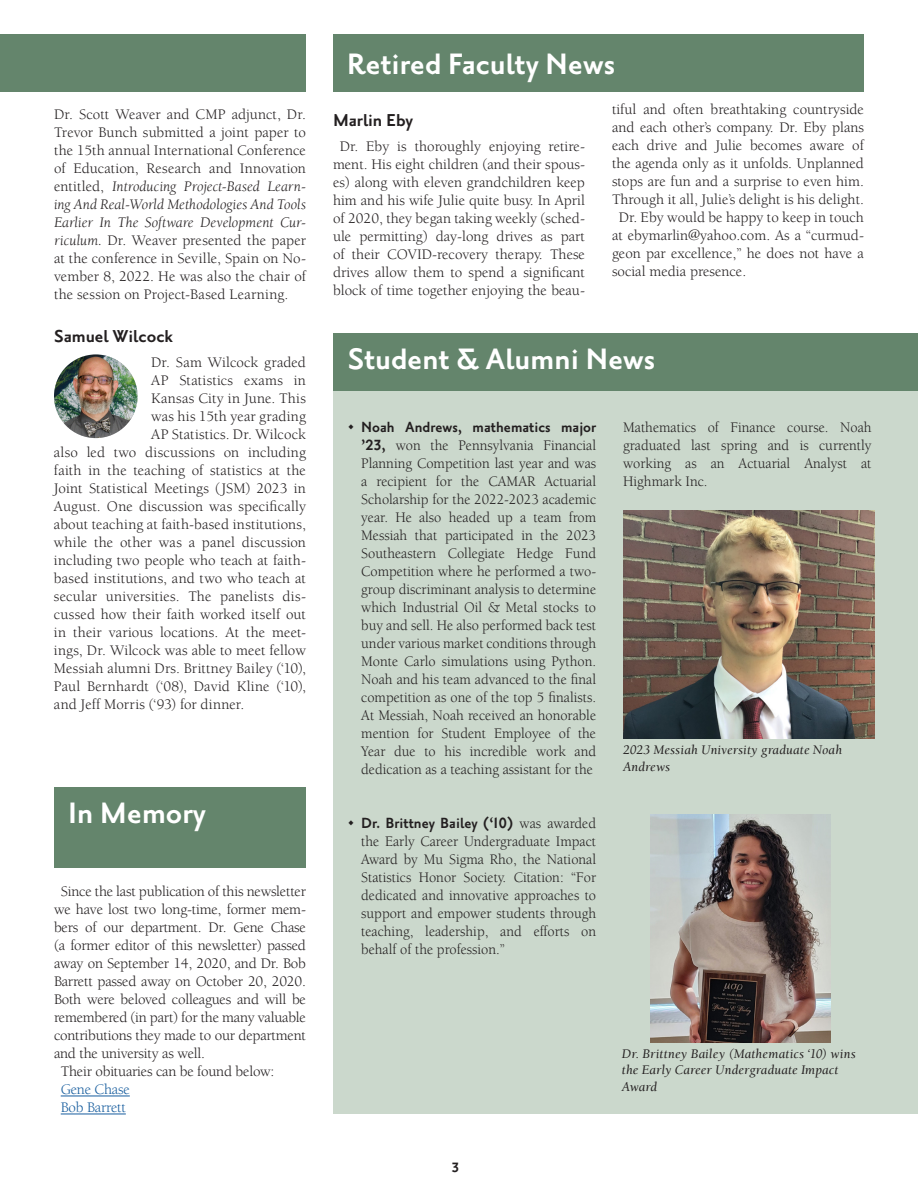
<style>
.page{position:relative;width:918px;height:1188px;background:#fff}
.page>*{position:absolute;margin:0;border:0;box-sizing:border-box;transform-origin:0 0}
.t1{font:700 36px "Priori Sans OT";color:#fff}
.t2{font:700 21px "Priori Sans OT";color:#231f20}
.t3{font:700 18px "Priori Sans OT";color:#231f20;scale:.96 1}
.t4{font:700 16.5px "Priori Sans OT";color:#231f20}
.t5{font:15px/18px "Berkeley Std";color:#231f20;text-align:center}
.t6{font:15px/18px "Berkeley Std";color:#231f20;text-align:justify;scale:.96 1}
.t7{font:15px "Berkeley Std";letter-spacing:.02em;color:#231f20}
.t8{font:15px/18px "Berkeley Std";letter-spacing:-.015em;color:#175d9e}
.t9{font:italic 13.5px/16.5px "Berkeley Std";letter-spacing:.01em;color:#231f20}
.s1{font-style:italic}
.s2{font-family:"Priori Sans OT";font-weight:700;font-size:18px}
.s3{font-family:"Berkeley Std";font-weight:400;font-size:15px}
</style>
<div class="page">
<div style="left:0;top:35px;width:306px;height:57px;background:#64856c"></div>
<div style="left:333px;top:34px;width:531px;height:58px;background:#64856c"></div>
<hr style="left:61px;top:1096px;width:69px;height:1px;background:#175d9e">
<hr style="left:61px;top:1114px;width:65px;height:1px;background:#175d9e">
<img style="left:54px;top:354px;width:84px;height:84px;border-radius:42px">
<div style="left:333px;top:333px;width:585px;height:781px;background:#cbd8cc"></div>
<div style="left:333px;top:333px;width:585px;height:58px;background:#64856c"></div>
<img style="left:623px;top:510px;width:251px;height:229px">
<img style="left:651px;top:814px;width:179px;height:228px">
<div style="left:54px;top:787px;width:252px;height:80px;background:#64856c"></div>
<p class="t5" style="left:54px;top:105px;width:254px;text-align:justify">Dr. Scott Weaver and CMP adjunct, Dr.<br>Trevor Bunch submitted a joint paper to the 15th annual International Conference of Education, Research and Innovation entitled, <span class="s1">Introducing Project-Based Learn&shy;ing And Real-World Methodologies And Tools Earlier In The Software Development Cur&shy;riculum.</span> Dr. Weaver presented the paper at the conference in Seville, Spain on No&shy;vember 8, 2022. He was also the chair of the session on Project-Based Learning.</p>
<h2 class="t2" style="left:54px;top:327px;width:121px">Samuel Wilcock</h2>
<p class="t5" style="left:151px;top:353px;width:156px">Dr. Sam Wilcock graded</p>
<p class="t7" style="left:151px;top:372px;width:156px">AP Statistics exams in</p>
<p class="t7" style="left:151px;top:390px;width:156px">Kansas City in June. This</p>
<p class="t5" style="left:151px;top:407px;width:156px">was his 15th year grading</p>
<p class="t5" style="left:151px;top:425px;width:156px">AP Statistics. Dr. Wilcock</p>
<p class="t5" style="left:54px;top:443px;width:254px">also led two discussions on including</p>
<p class="t5" style="left:54px;top:461px;width:254px">faith in the teaching of statistics at the</p>
<p class="t5" style="left:54px;top:479px;width:254px">Joint Statistical Meetings (JSM) 2023 in</p>
<p class="t5" style="left:54px;top:497px;width:253px">August. One discussion was specifically</p>
<p class="t5" style="left:54px;top:515px;width:253px">about teaching at faith-based institutions,</p>
<p class="t5" style="left:54px;top:533px;width:253px">while the other was a panel discussion</p>
<p class="t5" style="left:54px;top:551px;width:253px">including two people who teach at faith-</p>
<p class="t5" style="left:54px;top:569px;width:254px">based institutions, and two who teach at</p>
<p class="t5" style="left:54px;top:587px;width:253px">secular universities. The panelists dis-</p>
<p class="t5" style="left:54px;top:605px;width:253px">cussed how their faith worked itself out</p>
<p class="t5" style="left:54px;top:623px;width:253px">in their various locations. At the meet-</p>
<p class="t5" style="left:54px;top:641px;width:253px">ings, Dr. Wilcock was able to meet fellow</p>
<p class="t5" style="left:54px;top:659px;width:254px">Messiah alumni Drs. Brittney Bailey (‘10),</p>
<p class="t5" style="left:54px;top:677px;width:253px">Paul Bernhardt (‘08), David Kline (‘10),</p>
<p class="t5" style="left:54px;top:695px;width:192px">and Jeff Morris (‘93) for dinner.</p>
<h1 class="t1" style="left:68px;top:797px;width:140px">In Memory</h1>
<p class="t5" style="left:61px;top:883px;width:247px">Since the last publication of this newsletter</p>
<p class="t5" style="left:54px;top:901px;width:253px">we have lost two long-time, former mem-</p>
<p class="t5" style="left:54px;top:919px;width:253px">bers of our department. Dr. Gene Chase</p>
<p class="t5" style="left:54px;top:937px;width:254px">(a former editor of this newsletter) passed</p>
<p class="t5" style="left:54px;top:955px;width:254px">away on September 14, 2020, and Dr. Bob</p>
<p class="t5" style="left:54px;top:973px;width:253px">Barrett passed away on October 20, 2020.</p>
<p class="t5" style="left:54px;top:991px;width:254px">Both were beloved colleagues and will be</p>
<p class="t5" style="left:54px;top:1009px;width:253px">remembered (in part) for the many valuable</p>
<p class="t5" style="left:54px;top:1027px;width:253px">contributions they made to our department</p>
<p class="t5" style="left:54px;top:1045px;width:153px">and the university as well.</p>
<p class="t5" style="left:61px;top:1063px;width:215px">Their obituaries can be found below:</p>
<p class="t8" style="left:61px;top:1081px;width:71px">Gene Chase<br>Bob Barrett</p>
<h1 class="t1" style="left:347px;top:47px;width:270px">Retired Faculty News</h1>
<h2 class="t2" style="left:333px;top:111px;width:82px">Marlin Eby</h2>
<p class="t5" style="left:333px;top:137px;width:254px">Dr. Eby is thoroughly enjoying retire&shy;ment. His eight children (and their spous&shy;es) along with eleven grandchildren keep him and his wife Julie quite busy. In April of 2020, they began taking weekly (sched&shy;ule permitting) day-long drives as part of their COVID-recovery therapy. These drives allow them to spend a significant block of time together enjoying the beau-</p>
<p class="t5" style="left:612px;top:101px;width:254px">tiful and often breathtaking countryside</p>
<p class="t5" style="left:612px;top:119px;width:254px">and each other’s company. Dr. Eby plans</p>
<p class="t5" style="left:612px;top:137px;width:253px">each drive and Julie becomes aware of</p>
<p class="t5" style="left:612px;top:155px;width:254px">the agenda only as it unfolds. Unplanned</p>
<p class="t5" style="left:612px;top:173px;width:253px">stops are fun and a surprise to even him.</p>
<p class="t5" style="left:612px;top:191px;width:253px">Through it all, Julie’s delight is his delight.</p>
<p class="t5" style="left:619px;top:209px;width:247px">Dr. Eby would be happy to keep in touch</p>
<p class="t5" style="left:612px;top:227px;width:254px">at ebymarlin@yahoo.com. As a “curmud-</p>
<p class="t5" style="left:612px;top:245px;width:254px">geon par excellence,” he does not have a</p>
<p class="t5" style="left:612px;top:263px;width:136px">social media presence.</p>
<h1 class="t1" style="left:348px;top:343px;width:309px">Student &amp; Alumni News</h1>
<p class="t3" style="left:348px;top:419px;width:260px">• Noah Andrews, mathematics major</p>
<p class="t6" style="left:361px;top:437px;width:246px"><span class="s2">’23,</span> won the Pennsylvania Financial Planning Competition last year and was a recipient for the CAMAR Actuarial Scholarship for the 2022-2023 academic year. He also headed up a team from Messiah that participated in the 2023<br>Southeastern Collegiate Hedge Fund Competition where he performed a two&shy;group discriminant analysis to determine which Industrial Oil &amp; Metal stocks to buy and sell. He also performed back test under various market conditions through Monte Carlo simulations using Python.<br>Noah and his team advanced to the final competition as one of the top 5 finalists.<br>At Messiah, Noah received an honorable mention for Student Employee of the Year due to his incredible work and dedication as a teaching assistant for the</p>
<p class="t3" style="left:348px;top:815px;width:260px">• Dr. Brittney Bailey (‘10) <span class="s3">was awarded</span></p>
<p class="t6" style="left:361px;top:833px;width:246px">the Early Career Undergraduate Impact Award by Mu Sigma Rho, the National Statistics Honor Society. Citation: “For dedicated and innovative approaches to support and empower students through teaching, leadership, and efforts on behalf of the profession.”</p>
<p class="t6" style="left:623px;top:419px;width:260px">Mathematics of Finance course. Noah graduated last spring and is currently working as an Actuarial Analyst at Highmark Inc.</p>
<p class="t9" style="left:623px;top:742px;width:220px">2023 Messiah University graduate Noah<br>Andrews</p>
<p class="t4" style="left:452px;top:1160px;width:9px">3</p>
<p class="t9" style="left:622px;top:1046px;width:235px">Dr. Brittney Bailey (Mathematics ‘10) wins the Early Career Undergraduate Impact<br>Award</p>
</div>
